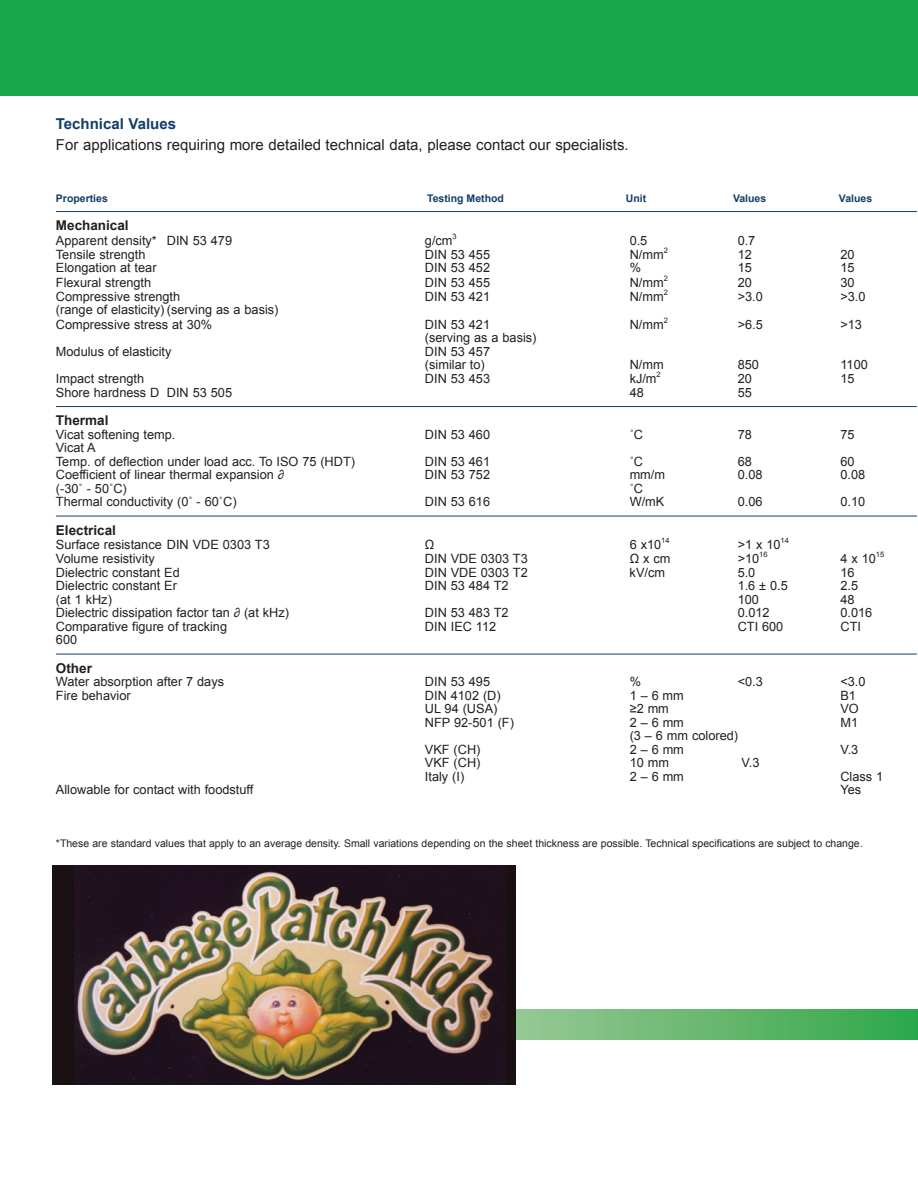
<style>
.page{position:relative;width:918px;height:1188px;background:#fff}
.page>*{position:absolute;margin:0;border:0;box-sizing:border-box;transform-origin:0 0}
.t1{font:15px "Arial";color:#231f20}
.t2{font:700 15px "Arial";color:#123d6a}
.t3{font:700 13.5px "Arial";color:#231f20}
.t4{font:12.75px/13.5px "Arial";color:#231f20}
.t5{font:10.5px "Arial";color:#231f20}
.t6{font:700 10.5px "Arial";color:#123d6a}
.t7{font:7.5px "Arial";color:#231f20}
</style>
<div class="page">
<svg style="left:516px;top:1010px;width:402px;height:30px;background:#64b76f"></svg>
<img style="left:52px;top:865px;width:464px;height:220px">
<hr style="left:56px;top:211px;width:861px;height:1px;background:#123d6a">
<hr style="left:56px;top:406px;width:861px;height:1px;background:#123d6a">
<hr style="left:56px;top:516px;width:861px;height:1px;background:#123d6a">
<hr style="left:56px;top:654px;width:861px;height:1px;background:#123d6a">
<div style="left:0;top:0;width:918px;height:96px;background:#1aa74a"></div>
<p class="t2" style="left:56px;top:114px;width:122px">Technical Values</p>
<p class="t1" style="left:56px;top:134px;width:574px">For applications requiring more detailed technical data, please contact our specialists.</p>
<p class="t6" style="left:56px;top:191px;width:53px">Properties</p>
<p class="t6" style="left:427px;top:191px;width:78px">Testing Method</p>
<p class="t6" style="left:626px;top:191px;width:22px">Unit</p>
<p class="t6" style="left:733px;top:191px;width:35px">Values</p>
<p class="t6" style="left:839px;top:191px;width:35px">Values</p>
<p class="t3" style="left:56px;top:217px;width:74px">Mechanical</p>
<p class="t4" style="left:56px;top:233px;width:178px">Apparent density* DIN 53 479</p>
<p class="t4" style="left:425px;top:233px;width:29px">g/cm</p>
<p class="t7" style="left:453px;top:231px;width:6px">3</p>
<p class="t4" style="left:630px;top:233px;width:19px">0.5</p>
<p class="t4" style="left:738px;top:233px;width:19px">0.7</p>
<p class="t4" style="left:56px;top:248px;width:91px">Tensile strength</p>
<p class="t4" style="left:425px;top:248px;width:67px">DIN 53 455</p>
<p class="t4" style="left:630px;top:248px;width:35px">N/mm</p>
<p class="t7" style="left:664px;top:245px;width:6px">2</p>
<p class="t4" style="left:738px;top:248px;width:16px">12</p>
<p class="t4" style="left:840px;top:248px;width:16px">20</p>
<p class="t4" style="left:56px;top:261px;width:102px">Elongation at tear</p>
<p class="t4" style="left:425px;top:261px;width:67px">DIN 53 452</p>
<p class="t4" style="left:630px;top:261px;width:13px">%</p>
<p class="t4" style="left:738px;top:261px;width:16px">15</p>
<p class="t4" style="left:840px;top:261px;width:16px">15</p>
<p class="t4" style="left:56px;top:275px;width:97px">Flexural strength</p>
<p class="t4" style="left:425px;top:275px;width:67px">DIN 53 455</p>
<p class="t4" style="left:630px;top:275px;width:35px">N/mm</p>
<p class="t7" style="left:664px;top:273px;width:6px">2</p>
<p class="t4" style="left:738px;top:275px;width:16px">20</p>
<p class="t4" style="left:840px;top:275px;width:16px">30</p>
<p class="t4" style="left:56px;top:290px;width:126px">Compressive strength</p>
<p class="t4" style="left:425px;top:290px;width:67px">DIN 53 421</p>
<p class="t4" style="left:630px;top:290px;width:35px">N/mm</p>
<p class="t7" style="left:664px;top:287px;width:6px">2</p>
<p class="t4" style="left:738px;top:290px;width:27px">&gt;3.0</p>
<p class="t4" style="left:840px;top:290px;width:27px">&gt;3.0</p>
<p class="t4" style="left:56px;top:303px;width:224px;line-height:14.2px">(range of elasticity) (serving as a basis)<br>Compressive stress at 30%</p>
<p class="t4" style="left:425px;top:317px;width:67px">DIN 53 421</p>
<p class="t4" style="left:630px;top:317px;width:35px">N/mm</p>
<p class="t7" style="left:664px;top:315px;width:6px">2</p>
<p class="t4" style="left:738px;top:317px;width:27px">&gt;6.5</p>
<p class="t4" style="left:840px;top:317px;width:23px">&gt;13</p>
<p class="t4" style="left:425px;top:331px;width:113px">(serving as a basis)</p>
<p class="t4" style="left:56px;top:344px;width:117px">Modulus of elasticity</p>
<p class="t4" style="left:425px;top:344px;width:67px">DIN 53 457 (similar to)</p>
<p class="t4" style="left:630px;top:358px;width:35px">N/mm</p>
<p class="t4" style="left:738px;top:358px;width:23px">850</p>
<p class="t4" style="left:840px;top:358px;width:29px">1100</p>
<p class="t4" style="left:56px;top:372px;width:90px">Impact strength</p>
<p class="t4" style="left:425px;top:372px;width:67px">DIN 53 453</p>
<p class="t4" style="left:630px;top:372px;width:28px">kJ/m</p>
<p class="t7" style="left:657px;top:370px;width:6px">2</p>
<p class="t4" style="left:738px;top:372px;width:16px">20</p>
<p class="t4" style="left:840px;top:372px;width:16px">15</p>
<p class="t4" style="left:56px;top:386px;width:178px">Shore hardness D DIN 53 505</p>
<p class="t4" style="left:630px;top:386px;width:16px">48</p>
<p class="t4" style="left:738px;top:386px;width:16px">55</p>
<p class="t3" style="left:56px;top:412px;width:54px">Thermal</p>
<p class="t4" style="left:56px;top:428px;width:121px">Vicat softening temp.</p>
<p class="t4" style="left:425px;top:428px;width:67px">DIN 53 460</p>
<p class="t4" style="left:630px;top:428px;width:15px">˚C</p>
<p class="t4" style="left:738px;top:428px;width:16px">78</p>
<p class="t4" style="left:840px;top:428px;width:16px">75</p>
<p class="t4" style="left:56px;top:441px;width:301px">Vicat A<br>Temp. of deflection under load acc. To ISO 75 (HDT)</p>
<p class="t4" style="left:425px;top:455px;width:67px">DIN 53 461</p>
<p class="t4" style="left:630px;top:455px;width:15px">˚C</p>
<p class="t4" style="left:738px;top:455px;width:16px">68</p>
<p class="t4" style="left:840px;top:455px;width:16px">60</p>
<p class="t4" style="left:56px;top:468px;width:230px">Coefficient of linear thermal expansion ∂</p>
<p class="t4" style="left:425px;top:468px;width:67px">DIN 53 752</p>
<p class="t4" style="left:630px;top:468px;width:37px">mm/m</p>
<p class="t4" style="left:738px;top:468px;width:26px">0.08</p>
<p class="t4" style="left:840px;top:468px;width:26px">0.08</p>
<p class="t4" style="left:56px;top:482px;width:72px">(-30˚ - 50˚C)</p>
<p class="t4" style="left:630px;top:482px;width:15px">˚C</p>
<p class="t4" style="left:56px;top:495px;width:182px">Thermal conductivity (0˚ - 60˚C)</p>
<p class="t4" style="left:425px;top:495px;width:67px">DIN 53 616</p>
<p class="t4" style="left:630px;top:495px;width:36px">W/mK</p>
<p class="t4" style="left:738px;top:495px;width:26px">0.06</p>
<p class="t4" style="left:840px;top:495px;width:26px">0.10</p>
<p class="t3" style="left:56px;top:521px;width:62px">Electrical</p>
<p class="t4" style="left:56px;top:538px;width:215px">Surface resistance DIN VDE 0303 T3</p>
<p class="t4" style="left:425px;top:538px;width:11px">Ω</p>
<p class="t4" style="left:630px;top:538px;width:33px">6 x10</p>
<p class="t7" style="left:661px;top:535px;width:10px">14</p>
<p class="t4" style="left:738px;top:538px;width:44px">&gt;1 x 10</p>
<p class="t7" style="left:781px;top:535px;width:10px">14</p>
<p class="t4" style="left:56px;top:552px;width:100px">Volume resistivity</p>
<p class="t4" style="left:425px;top:552px;width:104px">DIN VDE 0303 T3</p>
<p class="t4" style="left:630px;top:552px;width:42px">Ω x cm</p>
<p class="t4" style="left:738px;top:552px;width:23px">&gt;10</p>
<p class="t7" style="left:759px;top:550px;width:10px">16</p>
<p class="t4" style="left:840px;top:552px;width:37px">4 x 10</p>
<p class="t7" style="left:876px;top:550px;width:10px">15</p>
<p class="t4" style="left:56px;top:566px;width:125px">Dielectric constant Ed</p>
<p class="t4" style="left:425px;top:566px;width:104px">DIN VDE 0303 T2</p>
<p class="t4" style="left:630px;top:566px;width:37px">kV/cm</p>
<p class="t4" style="left:738px;top:566px;width:19px">5.0</p>
<p class="t4" style="left:840px;top:566px;width:16px">16</p>
<p class="t4" style="left:56px;top:579px;width:123px">Dielectric constant Er</p>
<p class="t4" style="left:425px;top:579px;width:85px">DIN 53 484 T2</p>
<p class="t4" style="left:738px;top:579px;width:52px">1.6 ± 0.5</p>
<p class="t4" style="left:840px;top:579px;width:19px">2.5</p>
<p class="t4" style="left:56px;top:593px;width:57px">(at 1 kHz)</p>
<p class="t4" style="left:738px;top:593px;width:23px">100</p>
<p class="t4" style="left:840px;top:593px;width:16px">48</p>
<p class="t4" style="left:56px;top:606px;width:235px">Dielectric dissipation factor tan ∂ (at kHz)</p>
<p class="t4" style="left:425px;top:606px;width:85px">DIN 53 483 T2</p>
<p class="t4" style="left:738px;top:606px;width:33px">0.012</p>
<p class="t4" style="left:840px;top:606px;width:33px">0.016</p>
<p class="t4" style="left:56px;top:620px;width:173px">Comparative figure of tracking</p>
<p class="t4" style="left:425px;top:620px;width:73px">DIN IEC 112</p>
<p class="t4" style="left:738px;top:620px;width:47px">CTI 600</p>
<p class="t4" style="left:840px;top:620px;width:22px">CTI</p>
<p class="t4" style="left:56px;top:633px;width:23px">600</p>
<p class="t3" style="left:56px;top:659px;width:38px">Other</p>
<p class="t4" style="left:56px;top:675px;width:170px">Water absorption after 7 days</p>
<p class="t4" style="left:425px;top:675px;width:67px">DIN 53 495</p>
<p class="t4" style="left:630px;top:675px;width:13px">%</p>
<p class="t4" style="left:738px;top:675px;width:27px">&lt;0.3</p>
<p class="t4" style="left:840px;top:675px;width:27px">&lt;3.0</p>
<p class="t4" style="left:56px;top:689px;width:76px">Fire behavior</p>
<p class="t4" style="left:425px;top:689px;width:77px">DIN 4102 (D)</p>
<p class="t4" style="left:630px;top:689px;width:56px">1 – 6 mm</p>
<p class="t4" style="left:840px;top:689px;width:17px">B1</p>
<p class="t4" style="left:425px;top:702px;width:74px">UL 94 (USA)</p>
<p class="t4" style="left:630px;top:702px;width:41px">≥2 mm</p>
<p class="t4" style="left:840px;top:702px;width:20px">VO</p>
<p class="t4" style="left:425px;top:716px;width:91px">NFP 92-501 (F)</p>
<p class="t4" style="left:630px;top:716px;width:56px">2 – 6 mm</p>
<p class="t4" style="left:840px;top:716px;width:19px">M1</p>
<p class="t4" style="left:630px;top:729px;width:110px">(3 – 6 mm colored)</p>
<p class="t4" style="left:425px;top:743px;width:57px">VKF (CH)</p>
<p class="t4" style="left:630px;top:743px;width:56px">2 – 6 mm</p>
<p class="t4" style="left:840px;top:743px;width:19px">V.3</p>
<p class="t4" style="left:425px;top:756px;width:57px">VKF (CH)</p>
<p class="t4" style="left:630px;top:756px;width:41px">10 mm</p>
<p class="t4" style="left:742px;top:756px;width:19px">V.3</p>
<p class="t4" style="left:425px;top:770px;width:41px">Italy (I)</p>
<p class="t4" style="left:630px;top:770px;width:56px">2 – 6 mm</p>
<p class="t4" style="left:840px;top:770px;width:44px">Class 1</p>
<p class="t4" style="left:56px;top:783px;width:199px">Allowable for contact with foodstuff</p>
<p class="t4" style="left:840px;top:783px;width:22px">Yes</p>
<p class="t5" style="left:56px;top:836px;width:808px">*These are standard values that apply to an average density. Small variations depending on the sheet thickness are possible. Technical specifications are subject to change.</p>
</div>
